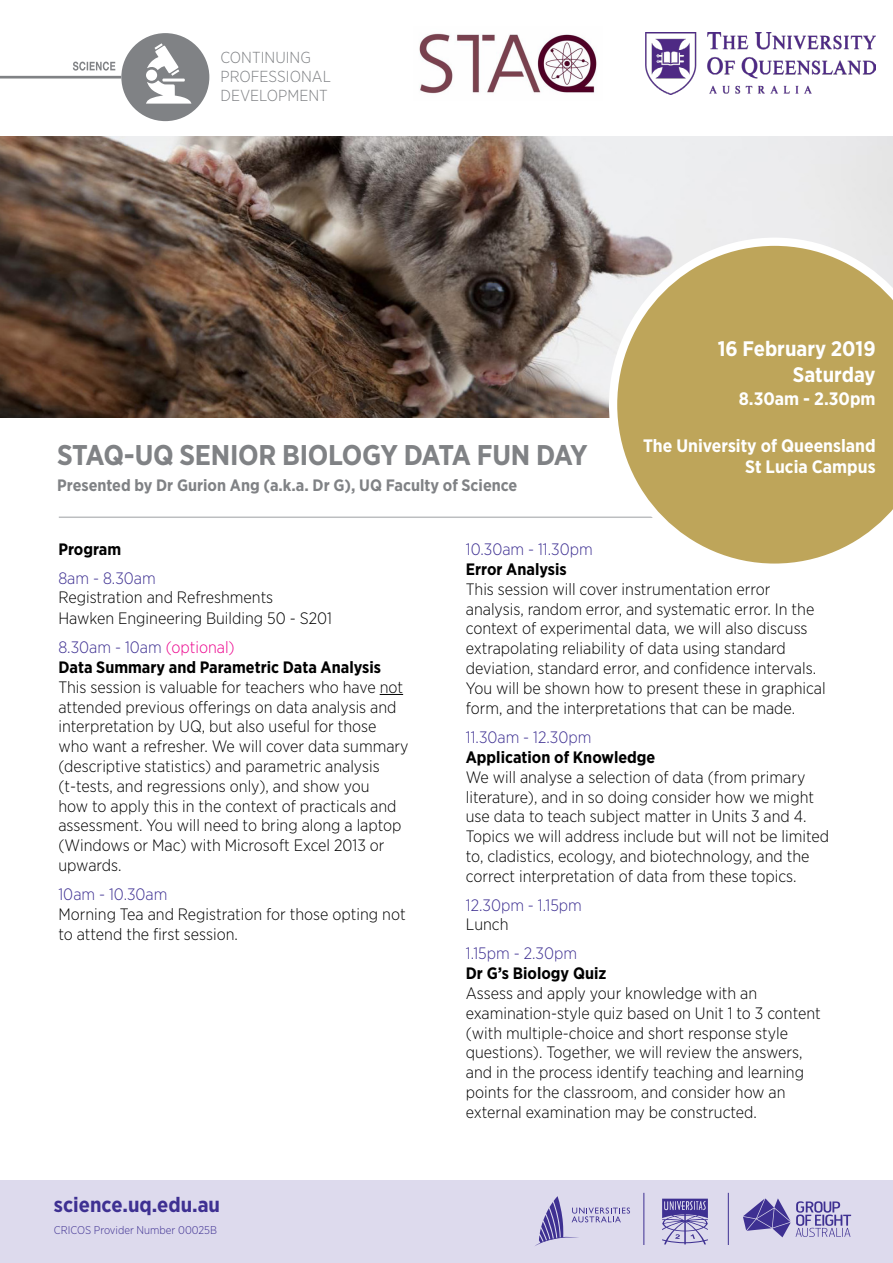
<style>
.page{position:relative;width:893px;height:1263px;background:#fff}
.page>*{position:absolute;margin:0;border:0;box-sizing:border-box;transform-origin:0 0}
.t1{font:700 28.5px "Gotham Narrow";letter-spacing:-.01em;color:#808285}
.t2{font:700 21px/25.2px "Gotham Narrow";color:#fff;text-align:right}
.t3{font:700 21px "Gotham Narrow";color:#3e3092}
.t4{font:700 18px/21.6px "Gotham Narrow";color:#fff;text-align:right}
.t5{font:300 16.5px/19.8px "Gotham Narrow";color:#000}
.t6{font:700 16.5px/20.4px "Gotham Narrow";color:#000}
.t7{font:300 16.5px "Gotham Narrow";color:#3e3092}
.t8{font:700 16.5px "Gotham Narrow";color:#808285}
.t9{font:300 15.9px/19.2px "Gotham Narrow";color:#808285}
.t10{font:300 11.25px "Gotham Narrow";color:#3e3092}
.s1{font-weight:300;color:#3e3092}
.s2{font-weight:300;color:#ec008c}
</style>
<div class="page">
<div style="left:0;top:1180px;width:893px;height:83px;background:#dddaed"></div>
<svg style="left:662px;top:1199px;width:46px;height:45px"></svg>
<svg style="left:743px;top:1198px;width:108px;height:39px"></svg>
<svg style="left:535px;top:1196px;width:95px;height:50px"></svg>
<hr style="left:728px;top:1193px;width:1px;height:52px;background:#3e3092">
<hr style="left:643px;top:1193px;width:1px;height:52px;background:#3e3092">
<hr style="left:59px;top:516px;width:802px;height:2px;background:#bcbec0">
<img style="left:0;top:136px;width:893px;height:282px">
<svg style="left:609px;top:238px;width:284px;height:326px;background:#c8b479"></svg>
<div style="left:121px;top:33px;width:88px;height:88px;background:#808285;border-radius:50%"></div>
<hr style="left:0;top:76px;width:121px;height:3px;background:#808285">
<svg style="left:146px;top:43px;width:45px;height:61px"></svg>
<hr style="left:162px;top:79px;width:23px;height:3px;background:#fff">
<svg style="left:73px;top:62px;width:42px;height:9px"></svg>
<img style="left:645px;top:32px;width:231px;height:63px">
<svg style="left:380px;top:694px;width:23px;height:1px"></svg>
<img style="left:419px;top:33px;width:178px;height:61px">
<p class="t9" style="left:220px;top:47px;width:112px">CONTINUING<br>PROFESSIONAL<br>DEVELOPMENT</p>
<h1 class="t1" style="left:57px;top:437px;width:532px">STAQ-UQ SENIOR BIOLOGY DATA FUN DAY</h1>
<p class="t8" style="left:57px;top:474px;width:462px">Presented by Dr Gurion Ang (a.k.a. Dr G), UQ Faculty of Science</p>
<p class="t2" style="left:718px;top:336px;width:159px">16 February 2019<br>Saturday</p>
<p class="t4" style="left:739px;top:388px;width:138px">8.30am - 2.30pm</p>
<p class="t4" style="left:643px;top:434px;width:234px">The University of Queensland<br>St Lucia Campus</p>
<p class="t6" style="left:58px;top:538px;width:64px">Program</p>
<p class="t7" style="left:58px;top:568px;width:99px">8am - 8.30am</p>
<p class="t5" style="left:58px;top:587px;width:275px;line-height:20.4px">Registration and Refreshments<br>Hawken Engineering Building 50 - S201</p>
<p class="t6" style="left:58px;top:636px;width:324px"><span class="s1">8.30am - 10am</span> <span class="s2">(optional)<br></span>Data Summary and Parametric Data Analysis</p>
<p class="t5" style="left:58px;top:677px;width:352px">This session is valuable for teachers who have not attended previous offerings on data analysis and interpretation by UQ, but also useful for those who want a refresher. We will cover data summary (descriptive statistics) and parametric analysis (t-tests, and regressions only), and show you<br>how to apply this in the context of practicals and assessment. You will need to bring along a laptop (Windows or Mac) with Microsoft Excel 2013 or upwards.</p>
<p class="t7" style="left:58px;top:884px;width:111px">10am - 10.30am</p>
<p class="t5" style="left:58px;top:904px;width:349px">Morning Tea and Registration for those opting not to attend the first session.</p>
<p class="t3" style="left:54px;top:1191px;width:168px">science.uq.edu.au</p>
<p class="t10" style="left:54px;top:1223px;width:165px">CRICOS Provider Number 00025B</p>
<p class="t7" style="left:466px;top:539px;width:128px">10.30am - 11.30pm</p>
<p class="t6" style="left:466px;top:559px;width:102px">Error Analysis</p>
<p class="t5" style="left:466px;top:579px;width:361px">This session will cover instrumentation error analysis, random error, and systematic error. In the context of experimental data, we will also discuss extrapolating reliability of data using standard deviation, standard error, and confidence intervals.<br>You will be shown how to present these in graphical form, and the interpretations that can be made.</p>
<p class="t7" style="left:466px;top:727px;width:127px">11.30am - 12.30pm</p>
<p class="t6" style="left:466px;top:747px;width:191px">Application of Knowledge</p>
<p class="t5" style="left:466px;top:767px;width:365px">We will analyse a selection of data (from primary literature), and in so doing consider how we might use data to teach subject matter in Units 3 and 4.<br>Topics we will address include but will not be limited to, cladistics, ecology, and biotechnology, and the correct interpretation of data from these topics.</p>
<p class="t7" style="left:466px;top:895px;width:118px">12.30pm - 1.15pm</p>
<p class="t5" style="left:466px;top:914px;width:44px">Lunch</p>
<p class="t7" style="left:466px;top:943px;width:113px">1.15pm - 2.30pm</p>
<p class="t6" style="left:466px;top:963px;width:142px">Dr G’s Biology Quiz</p>
<p class="t5" style="left:466px;top:983px;width:357px">Assess and apply your knowledge with an examination-style quiz based on Unit 1 to 3 content (with multiple-choice and short response style questions). Together, we will review the answers, and in the process identify teaching and learning points for the classroom, and consider how an external examination may be constructed.</p>
</div>
